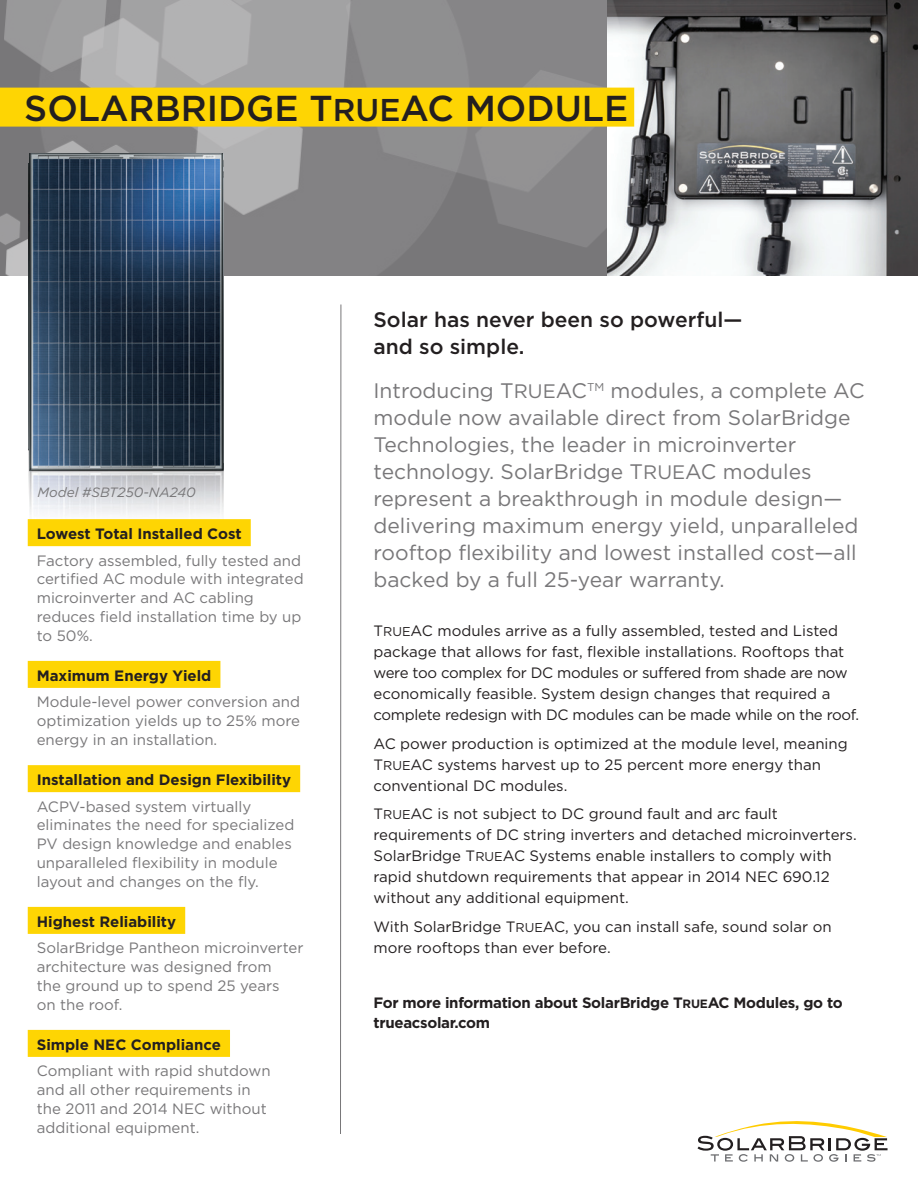
<style>
.page{position:relative;width:918px;height:1188px;background:#fff}
.page>*{position:absolute;margin:0;border:0;box-sizing:border-box;transform-origin:0 0}
.Body_Copy{font:500 36px "Gotham";color:#231f20}
.intro_p{font:21px/27px "Gotham";color:#787779}
.intro_p-2{font:500 21px/27px "Gotham";color:#231f20}
.Body_Copy-2{font:15px/21px "Gotham";color:#231f20}
.Bullets{font:15px/18.8px "Gotham";color:#787779}
.Paragraph_Style_3{font:700 15px "Gotham";color:#231f20}
.CTA{font:700 15px/19.5px "Gotham";letter-spacing:-.02em;color:#231f20}
.Bullets-2{font:italic 13.5px "Gotham";color:#787779}
.s1{font-size:31.5px}
.s2{font-size:19.5px}
.s3{font-size:12.75px}
.s4{font-size:12px}
</style>
<div class="page">
<img style="left:652px;top:0;width:266px;height:275px">
<hr style="left:340px;top:304px;width:1px;height:830px;background:#787779">
<svg style="left:698px;top:1121px;width:190px;height:41px"></svg>
<img style="left:0;top:0;width:652px;height:313px">
<img style="left:29px;top:153px;width:194px;height:394px">
<div style="left:0;top:88px;width:634px;height:39px;background:#fed503"></div>
<div style="left:28px;top:519px;width:223px;height:27px;background:#fed503"></div>
<div style="left:28px;top:661px;width:192px;height:27px;background:#fed503"></div>
<div style="left:28px;top:765px;width:272px;height:27px;background:#fed503"></div>
<div style="left:28px;top:907px;width:157px;height:27px;background:#fed503"></div>
<div style="left:28px;top:1030px;width:202px;height:27px;background:#fed503"></div>
<p class="Body_Copy" style="left:24px;top:84px;width:606px">SOLARBRIDGE T<span class="s1">RUE</span>AC MODULE</p>
<p class="Bullets-2" style="left:38px;top:483px;width:160px">Model #SBT250-NA240</p>
<p class="Paragraph_Style_3" style="left:37px;top:524px;width:207px">Lowest Total Installed Cost</p>
<p class="Bullets" style="left:37px;top:551px;width:268px">Factory assembled, fully tested and certified AC module with integrated microinverter and AC cabling reduces field installation time by up to 50%.</p>
<p class="Paragraph_Style_3" style="left:37px;top:666px;width:176px">Maximum Energy Yield</p>
<p class="Bullets" style="left:37px;top:692px;width:265px;text-align:justify">Module-level power conversion and optimization yields up to 25% more energy in an installation.</p>
<p class="Paragraph_Style_3" style="left:37px;top:770px;width:256px">Installation and Design Flexibility</p>
<p class="Bullets" style="left:37px;top:797px;width:259px">ACPV-based system virtually eliminates the need for specialized<br>PV design knowledge and enables unparalleled flexibility in module layout and changes on the fly.</p>
<p class="Paragraph_Style_3" style="left:37px;top:912px;width:141px">Highest Reliability</p>
<p class="Bullets" style="left:37px;top:938px;width:268px">SolarBridge Pantheon microinverter architecture was designed from<br>the ground up to spend 25 years<br>on the roof.</p>
<p class="Paragraph_Style_3" style="left:37px;top:1035px;width:186px">Simple NEC Compliance</p>
<p class="Bullets" style="left:37px;top:1061px;width:235px">Compliant with rapid shutdown and all other requirements in the 2011 and 2014 NEC without additional equipment.</p>
<p class="intro_p-2" style="left:374px;top:306px;width:370px">Solar has never been so powerful— and so simple.</p>
<p class="intro_p" style="left:374px;top:377px;width:493px">Introducing T<span class="s2">RUE</span>AC<sup>TM</sup> modules, a complete AC module now available direct from SolarBridge Technologies, the leader in microinverter technology. SolarBridge T<span class="s2">RUE</span>AC modules represent a breakthrough in module design— delivering maximum energy yield, unparalleled rooftop flexibility and lowest installed cost—all backed by a full 25-year warranty.</p>
<p class="Body_Copy-2" style="left:374px;top:620px;width:487px">T<span class="s3">RUE</span>AC modules arrive as a fully assembled, tested and Listed package that allows for fast, flexible installations. Rooftops that were too complex for DC modules or suffered from shade are now economically feasible. System design changes that required a complete redesign with DC modules can be made while on the roof.</p>
<p class="Body_Copy-2" style="left:374px;top:733px;width:476px">AC power production is optimized at the module level, meaning<br>T<span class="s3">RUE</span>AC systems harvest up to 25 percent more energy than conventional DC modules.</p>
<p class="Body_Copy-2" style="left:374px;top:803px;width:485px">T<span class="s3">RUE</span>AC is not subject to DC ground fault and arc fault requirements of DC string inverters and detached microinverters.<br>SolarBridge T<span class="s3">RUE</span>AC Systems enable installers to comply with rapid shutdown requirements that appear in 2014 NEC 690.12 without any additional equipment.</p>
<p class="Body_Copy-2" style="left:374px;top:916px;width:460px">With SolarBridge T<span class="s3">RUE</span>AC, you can install safe, sound solar on more rooftops than ever before.</p>
<p class="CTA" style="left:374px;top:993px;width:471px">For more information about SolarBridge T<span class="s4">RUE</span>AC Modules, go to trueacsolar.com</p>
</div>
